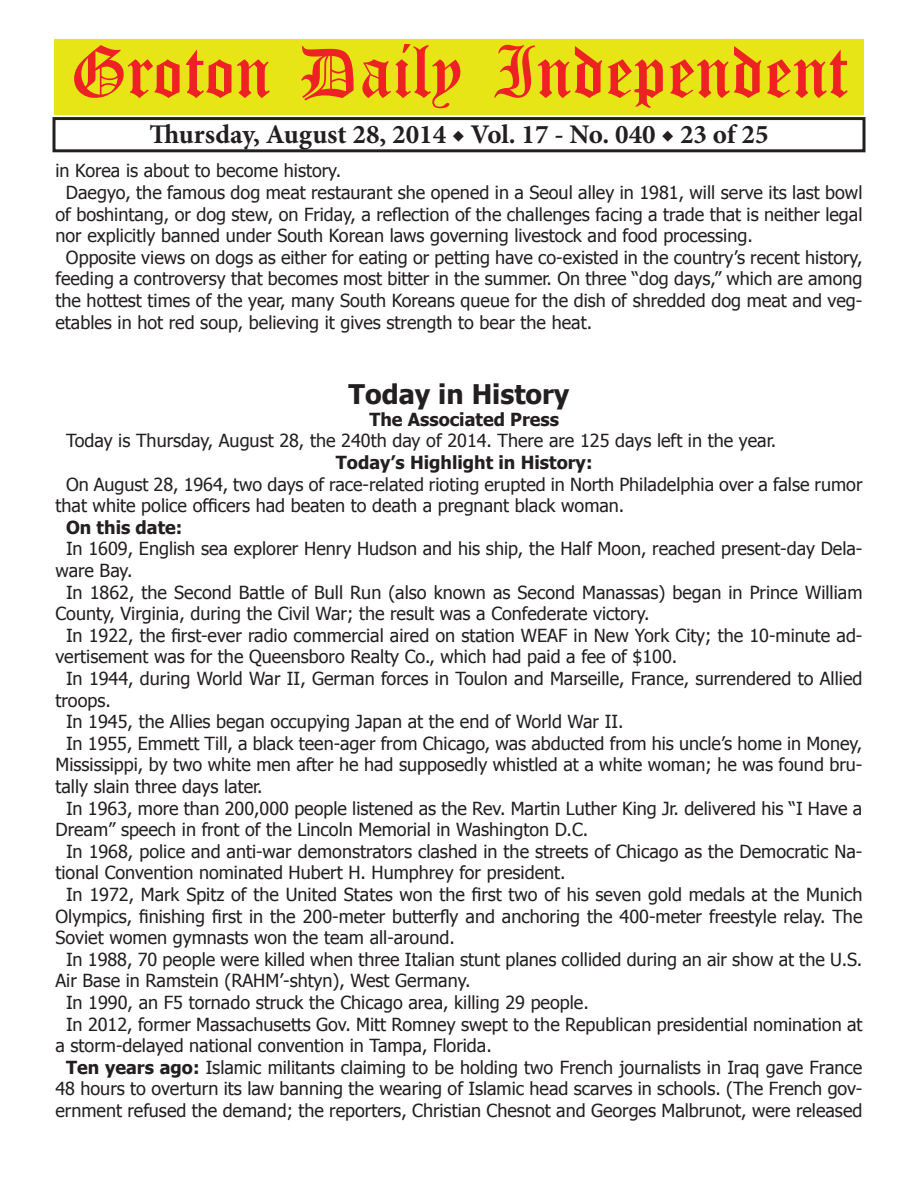
<style>
.page{position:relative;width:918px;height:1188px;background:#fff}
.page>*{position:absolute;margin:0;border:0;box-sizing:border-box;transform-origin:0 0}
.t1{font:54px "Old English Five";color:#ee2123}
.t2{font:700 27px "Minion Pro";color:#231f20}
.t3{font:700 27px "Tahoma";color:#231f20}
.t4{font:18px/21.6px "Tahoma";color:#231f20}
.t5{font:700 18px "Tahoma";color:#231f20}
.s1{font-weight:700}
</style>
<div class="page">
<div style="left:52px;top:117px;width:814px;height:35px;border:3px solid #231f20"></div>
<div style="left:54px;top:40px;width:810px;height:75px;background:#e7e515"></div>
<h1 class="t1" style="left:70px;top:47px;width:779px">Groton Daily Independent</h1>
<h2 class="t2" style="left:149px;top:116px;width:621px">Thursday, August 28, 2014 ◆ Vol. 17 - No. 040 ◆ 23 of 25</h2>
<p class="t4" style="left:56px;top:159px;width:287px">in Korea is about to become history.</p>
<p class="t4" style="left:66px;top:181px;width:798px">Daegyo, the famous dog meat restaurant she opened in a Seoul alley in 1981, will serve its last bowl</p>
<p class="t4" style="left:56px;top:203px;width:808px">of boshintang, or dog stew, on Friday, a reflection of the challenges facing a trade that is neither legal</p>
<p class="t4" style="left:56px;top:224px;width:699px">nor explicitly banned under South Korean laws governing livestock and food processing.</p>
<p class="t4" style="left:66px;top:246px;width:798px">Opposite views on dogs as either for eating or petting have co-existed in the country’s recent history,</p>
<p class="t4" style="left:56px;top:267px;width:808px">feeding a controversy that becomes most bitter in the summer. On three “dog days,” which are among</p>
<p class="t4" style="left:56px;top:289px;width:808px">the hottest times of the year, many South Koreans queue for the dish of shredded dog meat and veg-</p>
<p class="t4" style="left:56px;top:311px;width:538px">etables in hot red soup, believing it gives strength to bear the heat.</p>
<h2 class="t3" style="left:349px;top:376px;width:222px">Today in History</h2>
<p class="t5" style="left:369px;top:407px;width:191px">The Associated Press</p>
<p class="t4" style="left:66px;top:429px;width:712px">Today is Thursday, August 28, the 240th day of 2014. There are 125 days left in the year.</p>
<p class="t5" style="left:336px;top:450px;width:258px">Today’s Highlight in History:</p>
<p class="t4" style="left:56px;top:473px;width:808px;text-indent:10px">On August 28, 1964, two days of race-related rioting erupted in North Philadelphia over a false rumor that white police officers had beaten to death a pregnant black woman.</p>
<p class="t5" style="left:66px;top:515px;width:118px">On this date:</p>
<p class="t4" style="left:66px;top:537px;width:798px">In 1609, English sea explorer Henry Hudson and his ship, the Half Moon, reached present-day Dela-</p>
<p class="t4" style="left:56px;top:559px;width:78px">ware Bay.</p>
<p class="t4" style="left:66px;top:581px;width:798px">In 1862, the Second Battle of Bull Run (also known as Second Manassas) began in Prince William</p>
<p class="t4" style="left:56px;top:602px;width:596px">County, Virginia, during the Civil War; the result was a Confederate victory.</p>
<p class="t4" style="left:66px;top:624px;width:798px">In 1922, the first-ever radio commercial aired on station WEAF in New York City; the 10-minute ad-</p>
<p class="t4" style="left:56px;top:645px;width:623px">vertisement was for the Queensboro Realty Co., which had paid a fee of $100.</p>
<p class="t4" style="left:66px;top:667px;width:798px">In 1944, during World War II, German forces in Toulon and Marseille, France, surrendered to Allied</p>
<p class="t4" style="left:56px;top:689px;width:57px">troops.</p>
<p class="t4" style="left:66px;top:710px;width:559px">In 1945, the Allies began occupying Japan at the end of World War II.</p>
<p class="t4" style="left:66px;top:732px;width:798px">In 1955, Emmett Till, a black teen-ager from Chicago, was abducted from his uncle’s home in Money,</p>
<p class="t4" style="left:56px;top:753px;width:808px">Mississippi, by two white men after he had supposedly whistled at a white woman; he was found bru-</p>
<p class="t4" style="left:56px;top:775px;width:209px">tally slain three days later.</p>
<p class="t4" style="left:66px;top:797px;width:798px">In 1963, more than 200,000 people listened as the Rev. Martin Luther King Jr. delivered his “I Have a</p>
<p class="t4" style="left:56px;top:818px;width:534px">Dream” speech in front of the Lincoln Memorial in Washington D.C.</p>
<p class="t4" style="left:66px;top:840px;width:798px">In 1968, police and anti-war demonstrators clashed in the streets of Chicago as the Democratic Na-</p>
<p class="t4" style="left:56px;top:861px;width:512px">tional Convention nominated Hubert H. Humphrey for president.</p>
<p class="t4" style="left:66px;top:883px;width:798px">In 1972, Mark Spitz of the United States won the first two of his seven gold medals at the Munich</p>
<p class="t4" style="left:56px;top:905px;width:808px">Olympics, finishing first in the 200-meter butterfly and anchoring the 400-meter freestyle relay. The</p>
<p class="t4" style="left:56px;top:926px;width:401px">Soviet women gymnasts won the team all-around.</p>
<p class="t4" style="left:66px;top:948px;width:798px">In 1988, 70 people were killed when three Italian stunt planes collided during an air show at the U.S.</p>
<p class="t4" style="left:56px;top:969px;width:416px">Air Base in Ramstein (RAHM’-shtyn), West Germany.</p>
<p class="t4" style="left:66px;top:991px;width:524px">In 1990, an F5 tornado struck the Chicago area, killing 29 people.</p>
<p class="t4" style="left:66px;top:1013px;width:798px">In 2012, former Massachusetts Gov. Mitt Romney swept to the Republican presidential nomination at</p>
<p class="t4" style="left:56px;top:1034px;width:438px">a storm-delayed national convention in Tampa, Florida.</p>
<p class="t4" style="left:66px;top:1056px;width:798px"><span class="s1">Ten years ago:</span> Islamic militants claiming to be holding two French journalists in Iraq gave France</p>
<p class="t4" style="left:55px;top:1077px;width:808px">48 hours to overturn its law banning the wearing of Islamic head scarves in schools. (The French gov-</p>
<p class="t4" style="left:55px;top:1099px;width:808px">ernment refused the demand; the reporters, Christian Chesnot and Georges Malbrunot, were released</p>
</div>
